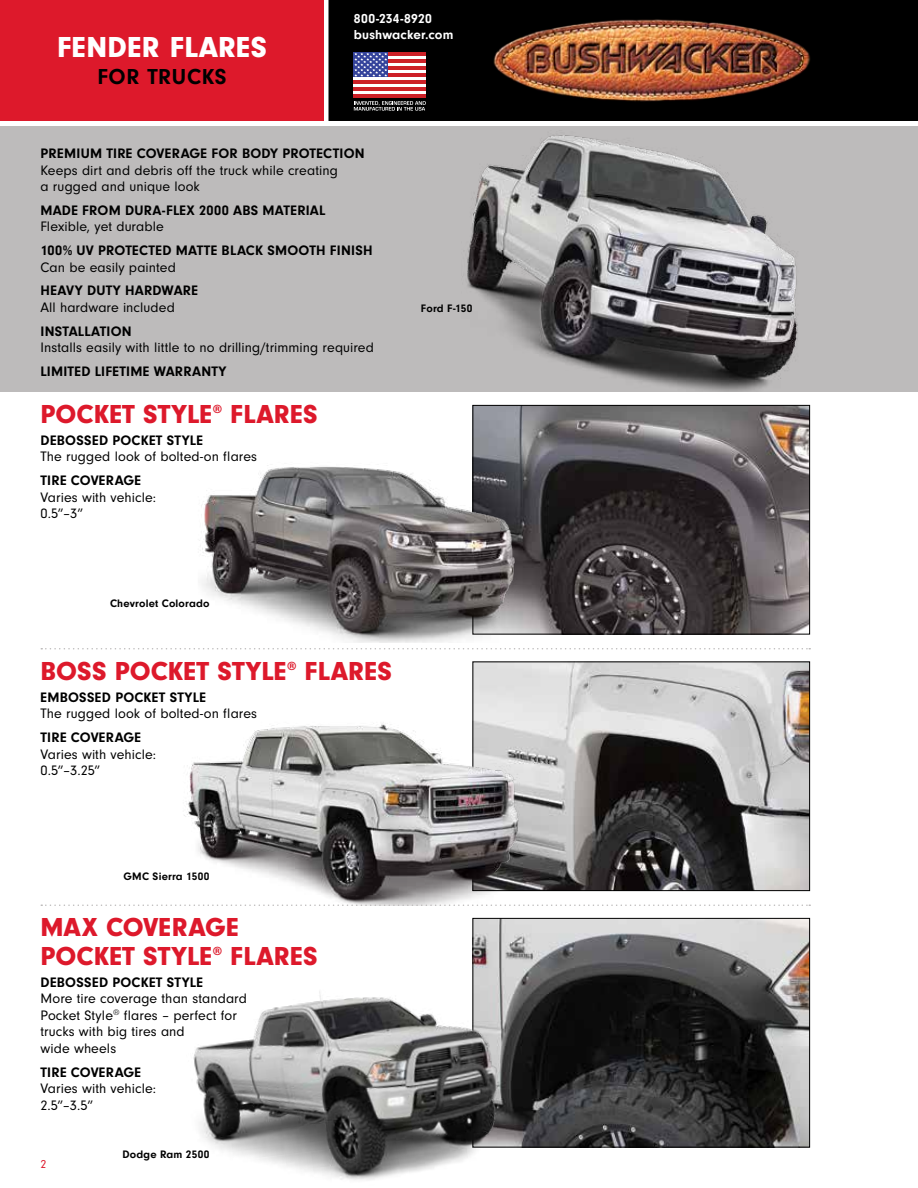
<style>
.page{position:relative;width:918px;height:1188px;background:#fff}
.page>*{position:absolute;margin:0;border:0;box-sizing:border-box;transform-origin:0 0}
.t1{font:900 30px "Neuzeit Gro";letter-spacing:.015em;color:#fff}
.t2{font:900 27px/28.5px "Neuzeit Gro";letter-spacing:.01em;color:#dd192b}
.t3{font:700 22.5px "Neuzeit Gro";letter-spacing:.025em;color:#000}
.t4{font:14.25px/16.5px "Neuzeit Gro";letter-spacing:.005em;color:#000}
.t5{font:700 14.25px "Neuzeit Gro";letter-spacing:.02em;color:#000}
.t6{font:700 13.5px/16.2px "Neuzeit Gro";letter-spacing:.01em;color:#fff}
.t7{font:12px "Neuzeit Gro";color:#dd192b}
.t8{font:700 11.25px "Neuzeit Gro";letter-spacing:.015em;color:#000}
</style>
<div class="page">
<div style="left:325px;top:0;width:593px;height:122px;background:#000"></div>
<div style="left:0;top:0;width:324px;height:122px;background:#dd192b"></div>
<img style="left:474px;top:407px;width:334px;height:225px">
<div style="left:472px;top:405px;width:338px;height:229px;border:1px solid #000"></div>
<img style="left:201px;top:428px;width:326px;height:215px">
<img style="left:474px;top:664px;width:334px;height:225px">
<div style="left:472px;top:662px;width:338px;height:229px;border:1px solid #000"></div>
<img style="left:184px;top:716px;width:335px;height:188px">
<img style="left:474px;top:920px;width:334px;height:226px">
<div style="left:472px;top:918px;width:338px;height:230px;border:1px solid #000"></div>
<img style="left:193px;top:989px;width:333px;height:191px">
<div style="left:0;top:126px;width:918px;height:266px;background:#bdbbbb"></div>
<img style="left:467px;top:135px;width:331px;height:257px">
<img style="left:493px;top:19px;width:317px;height:83px">
<hr style="left:324px;top:0;width:4px;height:122px;background:#fff">
<div style="left:354px;top:52px;width:72px;height:46px;background:#fff"></div>
<hr style="left:354px;top:52px;width:72px;height:4px;background:#cd2027">
<hr style="left:354px;top:59px;width:72px;height:4px;background:#cd2027">
<hr style="left:354px;top:66px;width:72px;height:4px;background:#cd2027">
<hr style="left:354px;top:73px;width:72px;height:4px;background:#cd2027">
<hr style="left:354px;top:80px;width:72px;height:4px;background:#cd2027">
<hr style="left:354px;top:87px;width:72px;height:4px;background:#cd2027">
<hr style="left:354px;top:94px;width:72px;height:4px;background:#cd2027">
<div style="left:354px;top:52px;width:34px;height:25px;background:#34439b"></div>
<svg style="left:354px;top:53px;width:33px;height:24px"></svg>
<svg style="left:354px;top:101px;width:72px;height:10px"></svg>
<svg style="left:41px;top:648px;width:769px;height:2px"></svg>
<svg style="left:41px;top:904px;width:769px;height:2px"></svg>
<h1 class="t1" style="left:57px;top:30px;width:211px">FENDER FLARES</h1>
<h3 class="t3" style="left:97px;top:64px;width:131px">FOR TRUCKS</h3>
<p class="t6" style="left:354px;top:10px;width:101px">800-234-8920 bushwacker.com</p>
<p class="t5" style="left:40px;top:145px;width:326px">PREMIUM TIRE COVERAGE FOR BODY PROTECTION</p>
<p class="t4" style="left:40px;top:162px;width:299px">Keeps dirt and debris off the truck while creating a rugged and unique look</p>
<p class="t5" style="left:40px;top:202px;width:286px">MADE FROM DURA-FLEX 2000 ABS MATERIAL</p>
<p class="t4" style="left:40px;top:219px;width:125px">Flexible, yet durable</p>
<p class="t5" style="left:40px;top:242px;width:334px">100% UV PROTECTED MATTE BLACK SMOOTH FINISH</p>
<p class="t4" style="left:40px;top:259px;width:137px">Can be easily painted</p>
<p class="t5" style="left:40px;top:283px;width:159px">HEAVY DUTY HARDWARE</p>
<p class="t4" style="left:40px;top:299px;width:136px">All hardware included</p>
<p class="t5" style="left:40px;top:323px;width:93px">INSTALLATION</p>
<p class="t4" style="left:40px;top:339px;width:335px">Installs easily with little to no drilling/trimming required</p>
<p class="t5" style="left:40px;top:363px;width:188px">LIMITED LIFETIME WARRANTY</p>
<h2 class="t2" style="left:40px;top:400px;width:279px">POCKET STYLE<sup>®</sup> FLARES</h2>
<p class="t5" style="left:40px;top:432px;width:164px">DEBOSSED POCKET STYLE</p>
<p class="t4" style="left:40px;top:449px;width:218px">The rugged look of bolted-on flares</p>
<p class="t5" style="left:40px;top:473px;width:102px">TIRE COVERAGE</p>
<p class="t4" style="left:40px;top:489px;width:117px">Varies with vehicle:<br>0.5”–3”</p>
<p class="t8" style="left:421px;top:302px;width:53px">Ford F-150</p>
<p class="t8" style="left:110px;top:597px;width:101px">Chevrolet Colorado</p>
<h2 class="t2" style="left:40px;top:657px;width:353px">BOSS POCKET STYLE<sup>®</sup> FLARES</h2>
<p class="t5" style="left:40px;top:689px;width:167px">EMBOSSED POCKET STYLE</p>
<p class="t4" style="left:40px;top:706px;width:218px">The rugged look of bolted-on flares</p>
<p class="t5" style="left:40px;top:729px;width:102px">TIRE COVERAGE</p>
<p class="t4" style="left:40px;top:746px;width:117px">Varies with vehicle:<br>0.5”–3.25”</p>
<p class="t8" style="left:124px;top:870px;width:87px">GMC Sierra 1500</p>
<h2 class="t2" style="left:40px;top:913px;width:279px">MAX COVERAGE<br>POCKET STYLE<sup>®</sup> FLARES</h2>
<p class="t5" style="left:40px;top:974px;width:164px">DEBOSSED POCKET STYLE</p>
<p class="t4" style="left:40px;top:991px;width:208px">More tire coverage than standard<br>Pocket Style<sup>®</sup> flares – perfect for trucks with big tires and<br>wide wheels</p>
<p class="t5" style="left:41px;top:1064px;width:102px">TIRE COVERAGE</p>
<p class="t4" style="left:41px;top:1080px;width:117px">Varies with vehicle:<br>2.5”–3.5”</p>
<p class="t7" style="left:40px;top:1158px;width:7px">2</p>
<p class="t8" style="left:122px;top:1148px;width:89px">Dodge Ram 2500</p>
</div>
